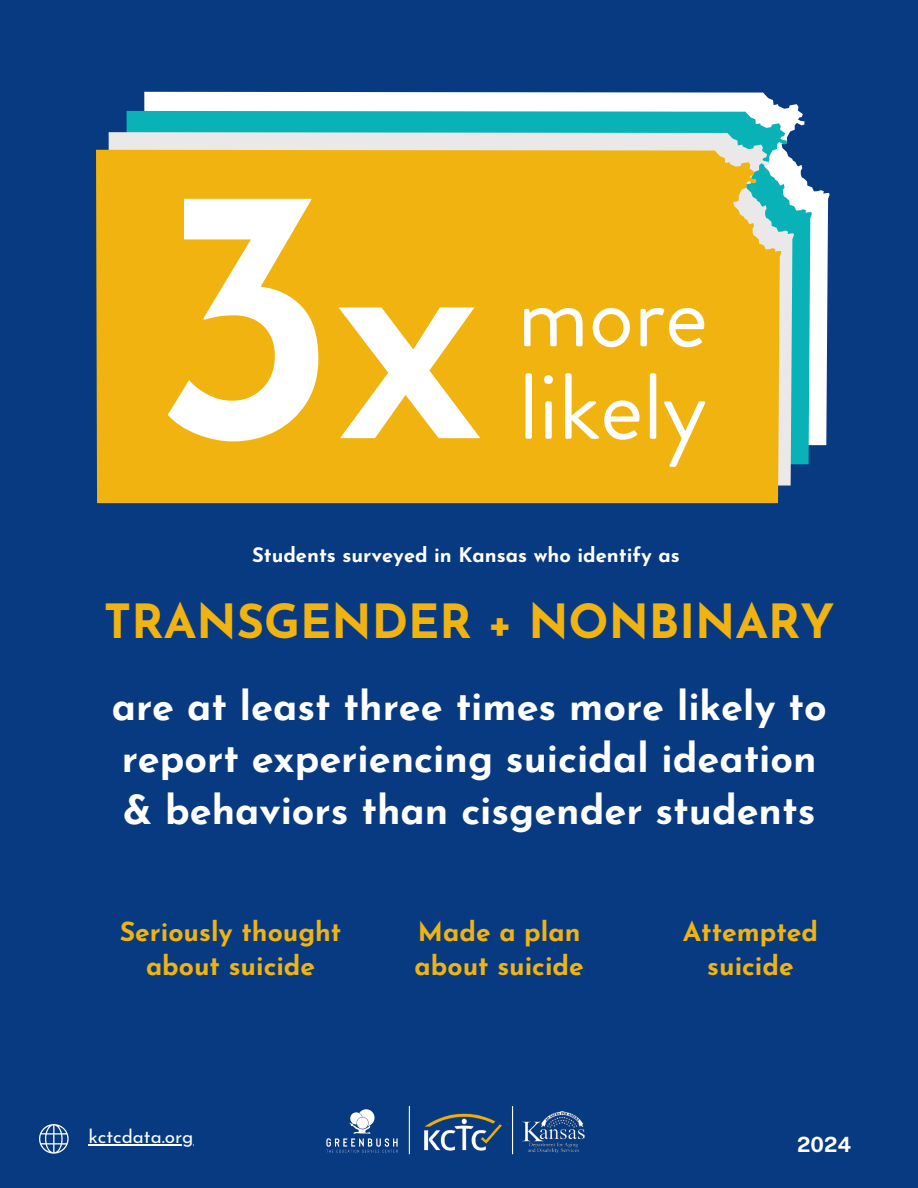
<style>
.page{position:relative;width:918px;height:1188px;background:#083a81}
.page>*{position:absolute;margin:0;border:0;box-sizing:border-box;transform-origin:0 0}
.t1{font:600 363.15px "Josefin Sans";color:#fff}
.t2{font:600 308.85px "Josefin Sans";color:#fff}
.t3{font:93.6px/92.6px "Brandon Grotesque";color:#fff}
.t4{font:700 47.1px "Josefin Sans";color:#f0b310}
.t5{font:700 39.6px/51.8px "Josefin Sans";color:#fff}
.t6{font:700 26.55px/34.3px "Josefin Sans";color:#f0b310;text-align:center}
.t7{font:700 21px "Public Sans";color:#fff}
.t8{font:700 20.1px "Josefin Sans";color:#fff}
.t9{font:18.9px "Josefin Sans";color:#fafcfc}
</style>
<div class="page">
<svg style="left:144px;top:92px;width:686px;height:353px;fill:#fff"></svg>
<svg style="left:127px;top:111px;width:685px;height:353px;background:#22b3bb"></svg>
<svg style="left:109px;top:132px;width:685px;height:353px;background:#cadfe1"></svg>
<div style="left:96px;top:150px;width:685px;height:353px;background:#f0b310"></div>
<hr style="left:88px;top:1144px;width:106px;height:2px;background:#fafcfc">
<svg style="left:39px;top:1124px;width:30px;height:30px"></svg>
<img style="left:326px;top:1109px;width:72px;height:44px">
<hr style="left:512px;top:1106px;width:1px;height:48px;background:#fff">
<img style="left:522px;top:1111px;width:63px;height:42px">
<hr style="left:409px;top:1106px;width:1px;height:48px;background:#fff">
<img style="left:424px;top:1113px;width:78px;height:38px">
<p class="t1" style="left:150px;top:166px;width:192px">3</p>
<p class="t2" style="left:334px;top:207px;width:153px">x</p>
<p class="t3" style="left:517px;top:269px;width:192px">more likely</p>
<p class="t8" style="left:252px;top:547px;width:429px">Students surveyed in Kansas who identify as</p>
<h1 class="t4" style="left:104px;top:603px;width:732px">TRANSGENDER + NONBINARY</h1>
<p class="t5" style="left:112px;top:685px;width:716px">are at least three times more likely to report experiencing suicidal ideation &amp; behaviors than cisgender students</p>
<p class="t6" style="left:120px;top:917px;width:223px">Seriously thought about suicide</p>
<h2 class="t6" style="left:415px;top:917px;width:171px;text-align:left">Made a plan about suicide</h2>
<h3 class="t6" style="left:683px;top:917px;width:137px">Attempted suicide</h3>
<p class="t9" style="left:88px;top:1129px;width:107px">kctcdata.org</p>
<h5 class="t7" style="left:797px;top:1132px;width:55px">2024</h5>
</div>
